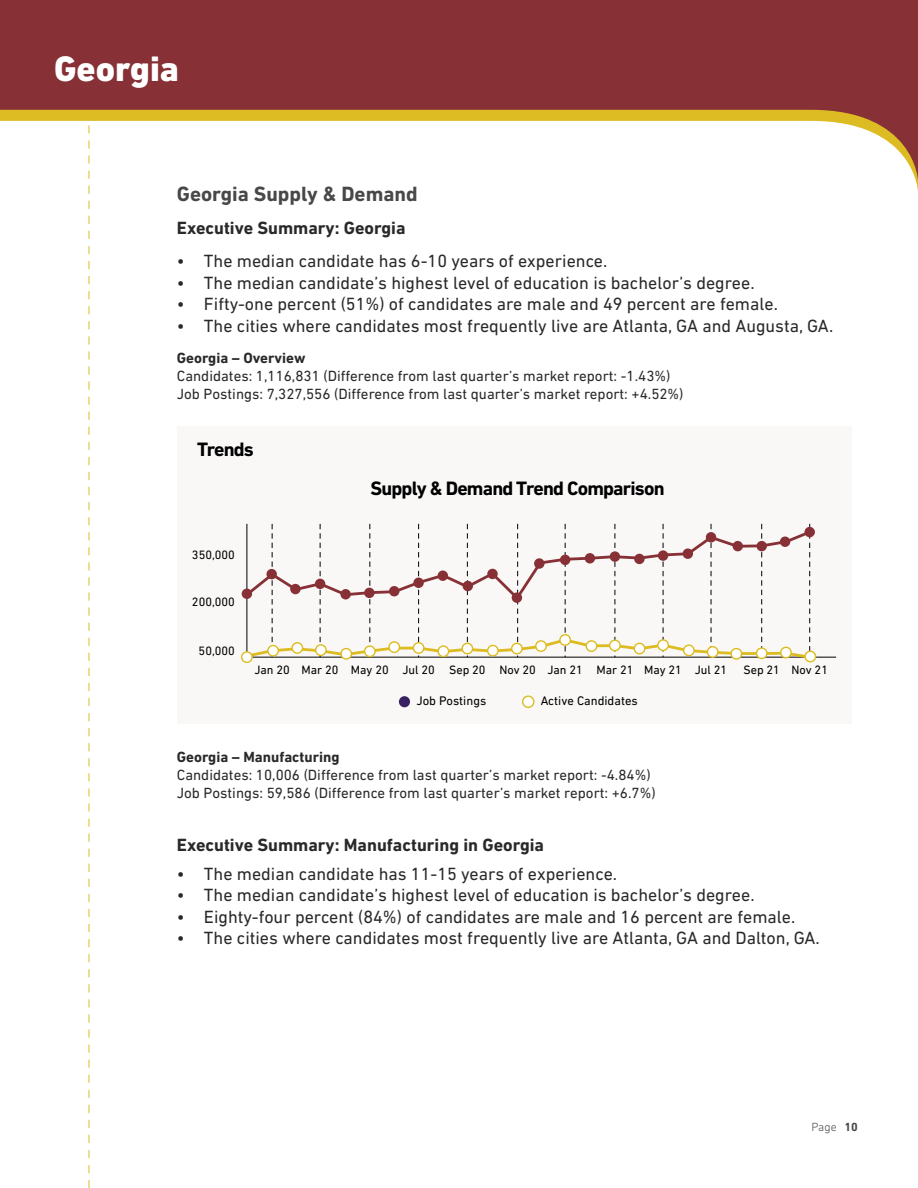
<style>
.page{position:relative;width:918px;height:1188px;background:#fff}
.page>*{position:absolute;margin:0;border:0;box-sizing:border-box;transform-origin:0 0}
.t1{font:800 36px "DIN Next LT Pro";color:#fff}
.t2{font:700 21px "DIN Next LT Pro";color:#484848}
.t3{font:700 19.8px "DIN Next LT Pro";letter-spacing:-.04em;color:#000}
.t4{font:18px "DIN Next LT Pro";color:#292929}
.t5{font:700 18px "DIN Next LT Pro";color:#292929}
.t6{font:15px/18px "DIN Next LT Pro";color:#292929}
.t7{font:700 15px "DIN Next LT Pro";color:#292929}
.t8{font:12.75px "DIN Next LT Pro";color:#000}
.t9{font:12.3px "DIN Next LT Pro";color:#000}
.t10{font:300 12px "DIN Next LT Pro";color:#484848}
.s1{font-weight:700}
</style>
<div class="page">
<svg style="left:89px;top:191px;width:1px;height:997px"></svg>
<div style="left:177px;top:426px;width:675px;height:298px;background:#f9f8f7"></div>
<svg style="left:523px;top:696px;width:11px;height:11px"></svg>
<div style="left:522px;top:695px;width:13px;height:13px;border:1px solid #ddbc23;border-radius:50%"></div>
<div style="left:399px;top:696px;width:11px;height:11px;background:#372161;border-radius:50%"></div>
<svg style="left:243px;top:524px;width:570px;height:136px"></svg>
<svg style="left:242px;top:652px;width:10px;height:10px"></svg>
<div style="left:241px;top:651px;width:12px;height:12px;border:1px solid #ddbc23;border-radius:50%"></div>
<svg style="left:268px;top:646px;width:10px;height:10px"></svg>
<div style="left:267px;top:645px;width:12px;height:12px;border:1px solid #ddbc23;border-radius:50%"></div>
<svg style="left:292px;top:643px;width:11px;height:10px"></svg>
<div style="left:291px;top:642px;width:12px;height:12px;border:1px solid #ddbc23;border-radius:50%"></div>
<svg style="left:316px;top:645px;width:10px;height:10px"></svg>
<div style="left:315px;top:644px;width:12px;height:12px;border:1px solid #ddbc23;border-radius:50%"></div>
<svg style="left:341px;top:649px;width:10px;height:10px"></svg>
<div style="left:340px;top:648px;width:12px;height:12px;border:1px solid #ddbc23;border-radius:50%"></div>
<svg style="left:365px;top:646px;width:10px;height:11px"></svg>
<div style="left:364px;top:645px;width:12px;height:12px;border:1px solid #ddbc23;border-radius:50%"></div>
<svg style="left:389px;top:642px;width:10px;height:10px"></svg>
<div style="left:388px;top:641px;width:12px;height:12px;border:1px solid #ddbc23;border-radius:50%"></div>
<svg style="left:413px;top:643px;width:11px;height:10px"></svg>
<div style="left:413px;top:642px;width:12px;height:12px;border:1px solid #ddbc23;border-radius:50%"></div>
<svg style="left:438px;top:646px;width:11px;height:11px"></svg>
<div style="left:437px;top:645px;width:12px;height:12px;border:1px solid #ddbc23;border-radius:50%"></div>
<div style="left:462px;top:643px;width:11px;height:11px;background:#fff;border-radius:50%"></div>
<div style="left:461px;top:643px;width:12px;height:11px;border:1px solid #ddbc23;border-radius:50%"></div>
<svg style="left:488px;top:645px;width:10px;height:11px"></svg>
<div style="left:487px;top:645px;width:12px;height:12px;border:1px solid #ddbc23;border-radius:50%"></div>
<div style="left:512px;top:643px;width:10px;height:11px;background:#fff;border-radius:50%"></div>
<div style="left:511px;top:643px;width:12px;height:11px;border:1px solid #ddbc23;border-radius:50%"></div>
<svg style="left:536px;top:641px;width:10px;height:10px"></svg>
<div style="left:535px;top:640px;width:12px;height:12px;border:1px solid #ddbc23;border-radius:50%"></div>
<svg style="left:560px;top:635px;width:10px;height:10px"></svg>
<div style="left:559px;top:634px;width:12px;height:12px;border:1px solid #ddbc23;border-radius:50%"></div>
<div style="left:586px;top:641px;width:11px;height:10px;background:#fff;border-radius:50%"></div>
<div style="left:586px;top:640px;width:11px;height:12px;border:1px solid #ddbc23;border-radius:50%"></div>
<div style="left:610px;top:640px;width:10px;height:11px;background:#fff;border-radius:50%"></div>
<div style="left:609px;top:640px;width:12px;height:11px;border:1px solid #ddbc23;border-radius:50%"></div>
<div style="left:634px;top:643px;width:11px;height:11px;background:#fff;border-radius:50%"></div>
<div style="left:634px;top:643px;width:11px;height:11px;border:1px solid #ddbc23;border-radius:50%"></div>
<svg style="left:658px;top:640px;width:10px;height:10px"></svg>
<div style="left:657px;top:639px;width:12px;height:12px;border:1px solid #ddbc23;border-radius:50%"></div>
<svg style="left:684px;top:645px;width:10px;height:11px"></svg>
<div style="left:683px;top:644px;width:12px;height:12px;border:1px solid #ddbc23;border-radius:50%"></div>
<svg style="left:707px;top:647px;width:11px;height:10px"></svg>
<div style="left:707px;top:646px;width:12px;height:12px;border:1px solid #ddbc23;border-radius:50%"></div>
<svg style="left:731px;top:649px;width:11px;height:10px"></svg>
<div style="left:730px;top:648px;width:12px;height:12px;border:1px solid #ddbc23;border-radius:50%"></div>
<svg style="left:756px;top:648px;width:11px;height:10px"></svg>
<div style="left:756px;top:647px;width:12px;height:12px;border:1px solid #ddbc23;border-radius:50%"></div>
<div style="left:781px;top:647px;width:10px;height:11px;background:#fff;border-radius:50%"></div>
<div style="left:780px;top:647px;width:12px;height:11px;border:1px solid #ddbc23;border-radius:50%"></div>
<div style="left:805px;top:651px;width:11px;height:11px;background:#fff;border-radius:50%"></div>
<div style="left:804px;top:651px;width:12px;height:11px;border:1px solid #ddbc23;border-radius:50%"></div>
<div style="left:242px;top:589px;width:10px;height:10px;background:#873136;border-radius:50%"></div>
<div style="left:266px;top:569px;width:11px;height:10px;background:#873136;border-radius:50%"></div>
<div style="left:290px;top:584px;width:11px;height:10px;background:#873136;border-radius:50%"></div>
<div style="left:315px;top:579px;width:10px;height:10px;background:#873136;border-radius:50%"></div>
<div style="left:340px;top:589px;width:11px;height:10px;background:#873136;border-radius:50%"></div>
<div style="left:364px;top:588px;width:11px;height:10px;background:#873136;border-radius:50%"></div>
<div style="left:389px;top:586px;width:10px;height:10px;background:#873136;border-radius:50%"></div>
<div style="left:413px;top:578px;width:11px;height:10px;background:#873136;border-radius:50%"></div>
<div style="left:438px;top:570px;width:10px;height:11px;background:#873136;border-radius:50%"></div>
<div style="left:463px;top:581px;width:10px;height:10px;background:#873136;border-radius:50%"></div>
<div style="left:487px;top:569px;width:11px;height:10px;background:#873136;border-radius:50%"></div>
<div style="left:512px;top:592px;width:10px;height:11px;background:#873136;border-radius:50%"></div>
<div style="left:534px;top:558px;width:11px;height:11px;background:#873136;border-radius:50%"></div>
<div style="left:560px;top:555px;width:10px;height:10px;background:#873136;border-radius:50%"></div>
<div style="left:585px;top:553px;width:10px;height:11px;background:#873136;border-radius:50%"></div>
<div style="left:610px;top:551px;width:10px;height:11px;background:#873136;border-radius:50%"></div>
<div style="left:634px;top:554px;width:11px;height:10px;background:#873136;border-radius:50%"></div>
<div style="left:658px;top:550px;width:10px;height:11px;background:#873136;border-radius:50%"></div>
<div style="left:683px;top:548px;width:10px;height:11px;background:#873136;border-radius:50%"></div>
<div style="left:706px;top:532px;width:10px;height:11px;background:#873136;border-radius:50%"></div>
<div style="left:733px;top:541px;width:10px;height:10px;background:#873136;border-radius:50%"></div>
<div style="left:756px;top:541px;width:11px;height:10px;background:#873136;border-radius:50%"></div>
<div style="left:780px;top:537px;width:10px;height:10px;background:#873136;border-radius:50%"></div>
<div style="left:804px;top:527px;width:11px;height:10px;background:#873136;border-radius:50%"></div>
<svg style="left:0;top:0;width:918px;height:180px;fill:#873136"></svg>
<h1 class="t1" style="left:54px;top:47px;width:127px">Georgia</h1>
<p class="t2" style="left:177px;top:182px;width:242px">Georgia Supply &amp; Demand</p>
<p class="t5" style="left:177px;top:217px;width:230px">Executive Summary: Georgia</p>
<p class="t4" style="left:177px;top:251px;width:432px">• The median candidate has 6-10 years of experience.</p>
<p class="t4" style="left:177px;top:272px;width:579px">• The median candidate’s highest level of education is bachelor’s degree.</p>
<p class="t4" style="left:177px;top:294px;width:603px">• Fifty-one percent (51%) of candidates are male and 49 percent are female.</p>
<p class="t4" style="left:177px;top:315px;width:658px">• The cities where candidates most frequently live are Atlanta, GA and Augusta, GA.</p>
<p class="t7" style="left:177px;top:349px;width:130px">Georgia – Overview</p>
<p class="t6" style="left:177px;top:366px;width:508px">Candidates: 1,116,831 (Difference from last quarter’s market report: -1.43%)<br>Job Postings: 7,327,556 (Difference from last quarter’s market report: +4.52%)</p>
<p class="t3" style="left:197px;top:438px;width:58px">Trends</p>
<p class="t9" style="left:192px;top:548px;width:44px">350,000</p>
<p class="t9" style="left:192px;top:595px;width:44px">200,000</p>
<p class="t9" style="left:199px;top:644px;width:38px">50,000</p>
<p class="t3" style="left:371px;top:477px;width:296px">Supply &amp; Demand Trend Comparison</p>
<p class="t9" style="left:254px;top:663px;width:474px">Jan 20 Mar 20 May 20 Jul 20 Sep 20 Nov 20 Jan 21 Mar 21 May 21 Jul 21</p>
<p class="t9" style="left:743px;top:663px;width:86px">Sep 21 Nov 21</p>
<p class="t8" style="left:416px;top:694px;width:71px">Job Postings</p>
<p class="t8" style="left:541px;top:694px;width:99px">Active Candidates</p>
<p class="t7" style="left:177px;top:748px;width:164px">Georgia – Manufacturing</p>
<p class="t6" style="left:177px;top:766px;width:480px">Candidates: 10,006 (Difference from last quarter’s market report: -4.84%)<br>Job Postings: 59,586 (Difference from last quarter’s market report: +6.7%)</p>
<p class="t5" style="left:177px;top:834px;width:369px">Executive Summary: Manufacturing in Georgia</p>
<p class="t4" style="left:177px;top:863px;width:442px">• The median candidate has 11-15 years of experience.</p>
<p class="t4" style="left:177px;top:885px;width:579px">• The median candidate’s highest level of education is bachelor’s degree.</p>
<p class="t4" style="left:177px;top:906px;width:620px">• Eighty-four percent (84%) of candidates are male and 16 percent are female.</p>
<p class="t4" style="left:177px;top:928px;width:644px">• The cities where candidates most frequently live are Atlanta, GA and Dalton, GA.</p>
<p class="t10" style="left:811px;top:1120px;width:48px">Page <span class="s1">10</span></p>
</div>
